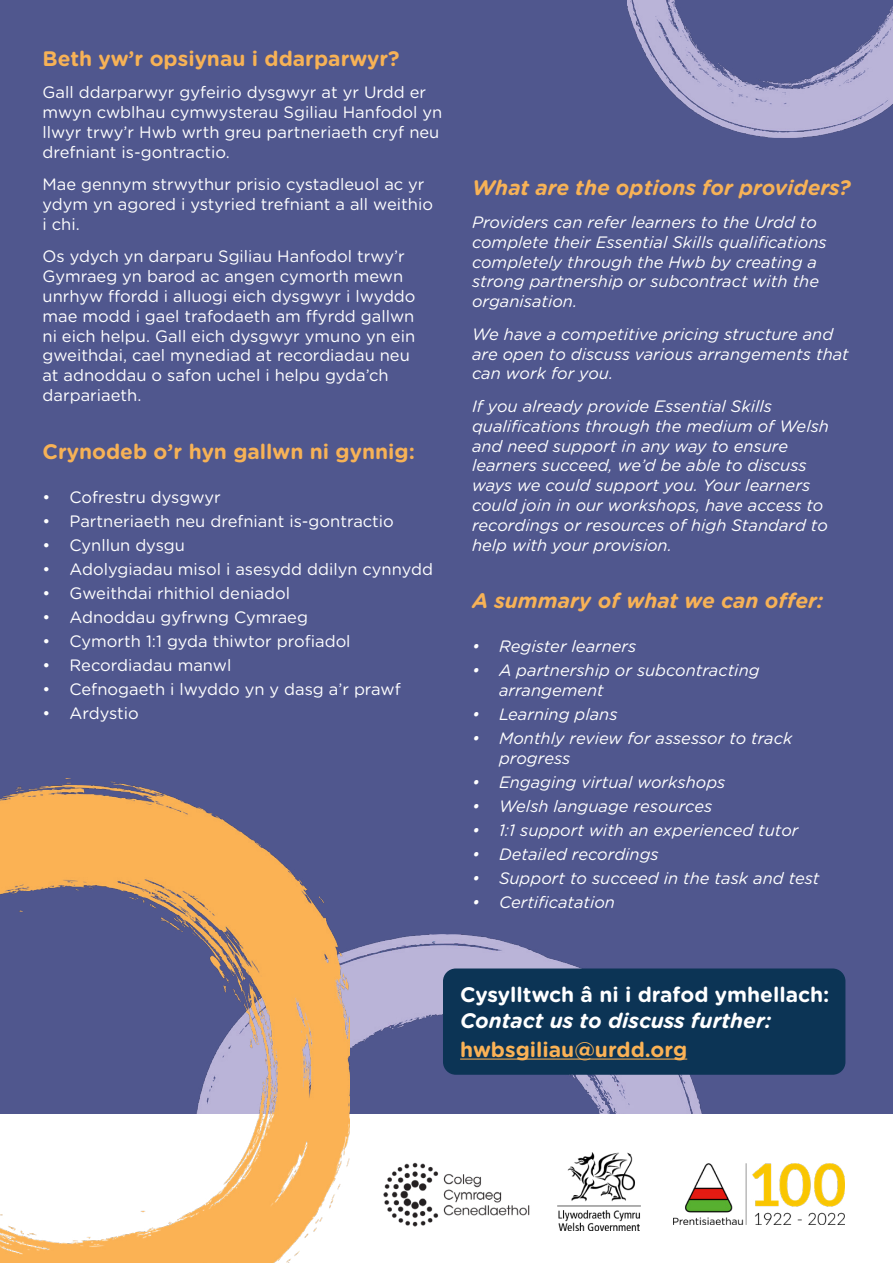
<style>
.page{position:relative;width:893px;height:1263px;background:#fff}
.page>*{position:absolute;margin:0;border:0;box-sizing:border-box;transform-origin:0 0}
.t1{font:700 21px "Gotham Rounded";color:#f7b256}
.t2{font:italic 700 21px "Gotham Rounded";color:#f7b256}
.t3{font:700 21px "Gotham Rounded";color:#fff}
.t4{font:italic 700 21px "Gotham Rounded";color:#fff}
.t5{font:700 21px "Gotham Rounded";color:#fbb255}
.t6{font:italic 16.5px/19.8px "Gotham Rounded";color:#fff}
.t7{font:16.5px/19.8px "Gotham Rounded";color:#fff}
</style>
<div class="page">
<div style="left:0;top:0;width:893px;height:1114px;background:#50578e"></div>
<img style="left:627px;top:0;width:266px;height:137px">
<img style="left:349px;top:935px;width:362px;height:180px">
<img style="left:0;top:778px;width:349px;height:485px">
<img style="left:383px;top:1162px;width:147px;height:65px">
<img style="left:557px;top:1152px;width:83px;height:79px">
<img style="left:673px;top:1163px;width:171px;height:61px">
<div style="left:443px;top:968px;width:402px;height:107px;background:#0c3455;border-radius:13px"></div>
<hr style="left:460px;top:1058px;width:227px;height:1px;background:#fbb255">
<p class="t1" style="left:43px;top:43px;width:359px">Beth yw’r opsiynau i ddarparwyr?</p>
<p class="t7" style="left:43px;top:82px;width:401px">Gall ddarparwyr gyfeirio dysgwyr at yr Urdd er mwyn cwblhau cymwysterau Sgiliau Hanfodol yn llwyr trwy’r Hwb wrth greu partneriaeth cryf neu drefniant is-gontractio.</p>
<p class="t7" style="left:43px;top:174px;width:392px">Mae gennym strwythur prisio cystadleuol ac yr ydym yn agored i ystyried trefniant a all weithio i chi.</p>
<p class="t7" style="left:43px;top:246px;width:375px">Os ydych yn darparu Sgiliau Hanfodol trwy’r Gymraeg yn barod ac angen cymorth mewn unrhyw ffordd i alluogi eich dysgwyr i lwyddo mae modd i gael trafodaeth am ffyrdd gallwn ni eich helpu. Gall eich dysgwyr ymuno yn ein gweithdai, cael mynediad at recordiadau neu at adnoddau o safon uchel i helpu gyda’ch darpariaeth.</p>
<p class="t1" style="left:43px;top:436px;width:374px">Crynodeb o’r hyn gallwn ni gynnig:</p>
<p class="t7" style="left:43px;top:486px;width:180px">• Cofrestru dysgwyr</p>
<p class="t7" style="left:43px;top:510px;width:353px">• Partneriaeth neu drefniant is-gontractio</p>
<p class="t7" style="left:43px;top:534px;width:144px">• Cynllun dysgu</p>
<p class="t7" style="left:43px;top:558px;width:392px">• Adolygiadau misol i asesydd ddilyn cynnydd</p>
<p class="t7" style="left:43px;top:582px;width:249px">• Gweithdai rhithiol deniadol</p>
<p class="t7" style="left:43px;top:606px;width:267px">• Adnoddau gyfrwng Cymraeg</p>
<p class="t7" style="left:43px;top:630px;width:310px">• Cymorth 1:1 gyda thiwtor profiadol</p>
<p class="t7" style="left:43px;top:654px;width:190px">• Recordiadau manwl</p>
<p class="t7" style="left:43px;top:679px;width:360px">• Cefnogaeth i lwyddo yn y dasg a’r prawf</p>
<p class="t7" style="left:43px;top:703px;width:98px">• Ardystio</p>
<p class="t2" style="left:472px;top:173px;width:380px">What are the options for providers?</p>
<p class="t6" style="left:472px;top:212px;width:356px">Providers can refer learners to the Urdd to complete their Essential Skills qualifications completely through the Hwb by creating a strong partnership or subcontract with the organisation.</p>
<p class="t6" style="left:472px;top:323px;width:378px">We have a competitive pricing structure and are open to discuss various arrangements that can work for you.</p>
<p class="t6" style="left:472px;top:395px;width:358px">If you already provide Essential Skills qualifications through the medium of Welsh and need support in any way to ensure learners succeed, we’d be able to discuss ways we could support you. Your learners could join in our workshops, have access to recordings or resources of high Standard to help with your provision.</p>
<p class="t2" style="left:472px;top:585px;width:353px">A summary of what we can offer:</p>
<p class="t6" style="left:472px;top:636px;width:166px">• Register learners</p>
<p class="t6" style="left:499px;top:660px;width:262px;text-indent:-27px">• A partnership or subcontracting arrangement</p>
<p class="t6" style="left:472px;top:704px;width:147px">• Learning plans</p>
<p class="t6" style="left:499px;top:728px;width:295px;text-indent:-27px">• Monthly review for assessor to track progress</p>
<p class="t6" style="left:472px;top:771px;width:255px">• Engaging virtual workshops</p>
<p class="t6" style="left:472px;top:796px;width:242px">• Welsh language resources</p>
<p class="t6" style="left:472px;top:820px;width:328px">• 1:1 support with an experienced tutor</p>
<p class="t6" style="left:472px;top:844px;width:188px">• Detailed recordings</p>
<p class="t6" style="left:472px;top:868px;width:349px">• Support to succeed in the task and test</p>
<p class="t6" style="left:472px;top:892px;width:145px">• Certificatation</p>
<p class="t3" style="left:460px;top:979px;width:371px">Cysylltwch â ni i drafod ymhellach:</p>
<p class="t4" style="left:460px;top:1005px;width:313px">Contact us to discuss further:</p>
<p class="t5" style="left:460px;top:1034px;width:229px">hwbsgiliau@urdd.org</p>
</div>
